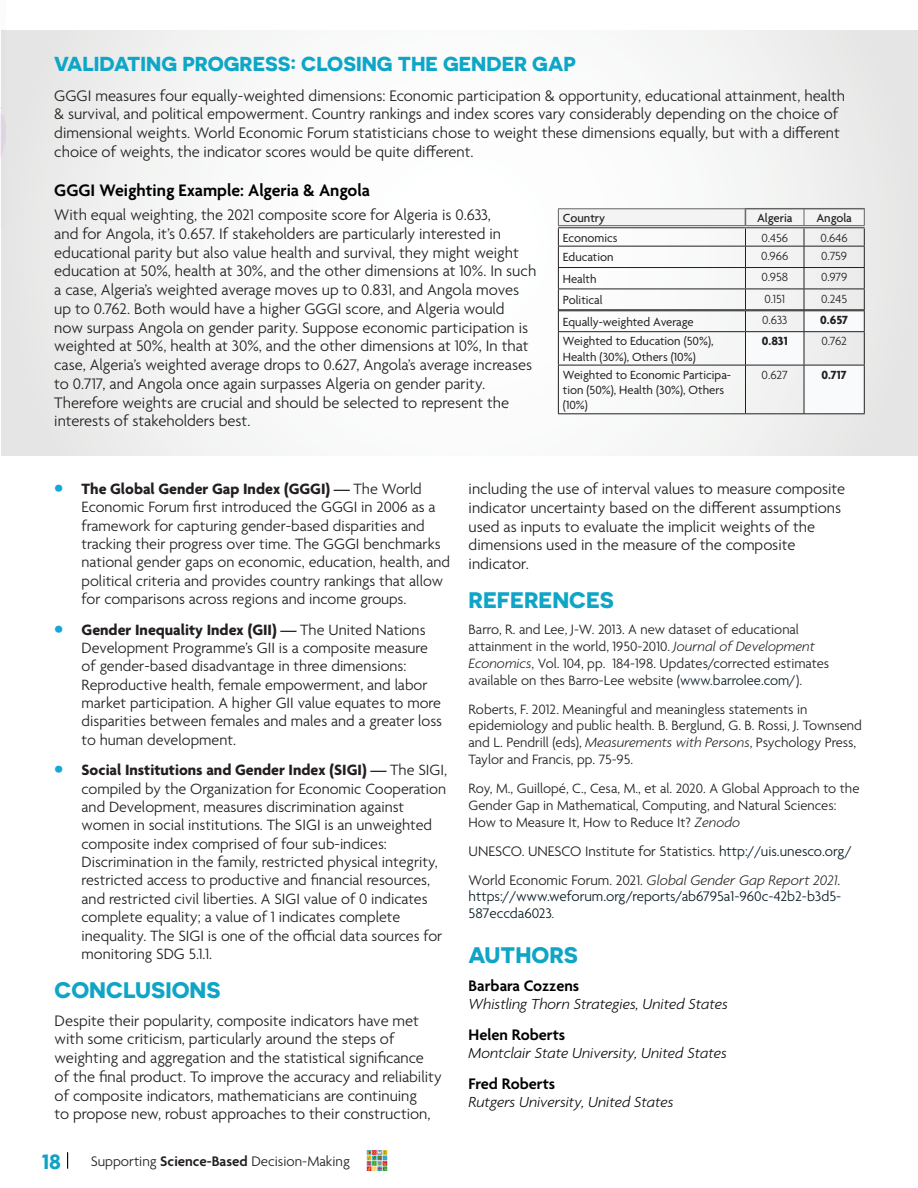
<style>
.page{position:relative;width:918px;height:1188px;background:#fff}
.page>*{position:absolute;margin:0;border:0;box-sizing:border-box;transform-origin:0 0}
.t1{font:700 22.5px "Novecentosanswide";color:#10a5c6}
.t2{font:700 22.5px "Agenda";color:#10a3c1}
.t3{font:700 20.25px "Novecentosanswide";color:#0ea6c6}
.t4{font:600 18px "Agenda";color:#000}
.t5{font:300 16.5px/18.8px "Agenda";color:#231f20}
.t6{font:600 16.5px "Agenda";color:#000}
.t7{font:300 16.2px/18.5px "Agenda";color:#231f20}
.t8{font:italic 300 15.75px "Agenda";color:#000}
.t9{font:300 15px/28.8px "Agenda";color:#231f20}
.t10{font:300 15px/16.8px "Agenda";color:#081c24}
.t11{font:300 14.7px/17px "Agenda";color:#231f20}
.t12{font:12.75px/15.3px "Agenda";color:#231f20}
.t13{font:300 12.75px "Agenda";color:#231f20}
.t14{font:500 12.75px "Agenda";color:#231f20}
.t15{font:700 12.75px "Agenda";color:#231f20}
.s1{font-weight:700;font-size:21px;color:#14a7dc}
.s2{font-weight:700}
.s3{font-weight:600}
.s4{font-style:italic}
.s5{color:#081c24}
.s6{font-style:italic;font-size:14.7px;color:#231f20}
</style>
<div class="page">
<img style="left:367px;top:1150px;width:20px;height:21px">
<svg style="left:67px;top:1152px;width:1px;height:17px"></svg>
<svg style="left:2px;top:30px;width:916px;height:425px"></svg>
<hr style="left:558px;top:208px;width:187px;height:1px;background:#636366">
<hr style="left:745px;top:208px;width:59px;height:1px;background:#636366">
<hr style="left:804px;top:208px;width:61px;height:1px;background:#636366">
<svg style="left:558px;top:209px;width:307px;height:205px"></svg>
<hr style="left:558px;top:331px;width:188px;height:1px;background:#231f20">
<hr style="left:746px;top:331px;width:58px;height:1px;background:#231f20">
<hr style="left:804px;top:331px;width:61px;height:1px;background:#231f20">
<svg style="left:0;top:77px;width:6px;height:151px"></svg>
<p class="t3" style="left:54px;top:51px;width:523px">VALIDATING PROGRESS: CLOSING THE GENDER GAP</p>
<p class="t5" style="left:54px;top:87px;width:792px">GGGI measures four equally-weighted dimensions: Economic participation &amp; opportunity, educational attainment, health &amp; survival, and political empowerment. Country rankings and index scores vary considerably depending on the choice of dimensional weights. World Economic Forum statisticians chose to weight these dimensions equally, but with a different choice of weights, the indicator scores would be quite different.</p>
<p class="t4" style="left:54px;top:180px;width:317px">GGGI Weighting Example: Algeria &amp; Angola</p>
<p class="t5" style="left:54px;top:207px;width:484px">With equal weighting, the 2021 composite score for Algeria is 0.633,<br>and for Angola, it’s 0.657. If stakeholders are particularly interested in educational parity but also value health and survival, they might weight education at 50%, health at 30%, and the other dimensions at 10%. In such a case, Algeria’s weighted average moves up to 0.831, and Angola moves up to 0.762. Both would have a higher GGGI score, and Algeria would now surpass Angola on gender parity. Suppose economic participation is weighted at 50%, health at 30%, and the other dimensions at 10%, In that case, Algeria’s weighted average drops to 0.627, Angola’s average increases to 0.717, and Angola once again surpasses Algeria on gender parity.<br>Therefore weights are crucial and should be selected to represent the interests of stakeholders best.</p>
<p class="t14" style="left:563px;top:211px;width:44px">Country</p>
<p class="t14" style="left:757px;top:211px;width:37px">Algeria</p>
<p class="t14" style="left:816px;top:211px;width:37px">Angola</p>
<p class="t12" style="left:563px;top:231px;width:56px">Economics</p>
<p class="t13" style="left:761px;top:231px;width:28px">0.456</p>
<p class="t13" style="left:821px;top:231px;width:29px">0.646</p>
<p class="t12" style="left:563px;top:250px;width:52px">Education</p>
<p class="t13" style="left:761px;top:249px;width:29px">0.966</p>
<p class="t13" style="left:821px;top:249px;width:27px">0.759</p>
<p class="t12" style="left:563px;top:272px;width:35px">Health</p>
<p class="t13" style="left:761px;top:270px;width:28px">0.958</p>
<p class="t13" style="left:821px;top:270px;width:28px">0.979</p>
<p class="t12" style="left:563px;top:293px;width:41px">Political</p>
<p class="t13" style="left:764px;top:292px;width:22px">0.151</p>
<p class="t13" style="left:821px;top:292px;width:28px">0.245</p>
<p class="t12" style="left:563px;top:315px;width:132px">Equally-weighted Average</p>
<p class="t13" style="left:762px;top:313px;width:27px">0.633</p>
<p class="t15" style="left:820px;top:313px;width:29px">0.657</p>
<p class="t12" style="left:563px;top:334px;width:152px">Weighted to Education (50%),<br>Health (30%), Others (10%)</p>
<p class="t15" style="left:762px;top:334px;width:27px">0.831</p>
<p class="t13" style="left:821px;top:334px;width:27px">0.762</p>
<p class="t12" style="left:563px;top:368px;width:170px">Weighted to Economic Participa&shy;tion (50%), Health (30%), Others (10%)</p>
<p class="t13" style="left:762px;top:368px;width:28px">0.627</p>
<p class="t15" style="left:822px;top:368px;width:27px">0.717</p>
<p class="t7" style="left:82px;top:481px;width:370px;text-indent:-27px"><span class="s1">•</span> <span class="s2">The Global Gender Gap Index (GGGI)</span> <span class="s3">—</span> The World Economic Forum first introduced the GGGI in 2006 as a framework for capturing gender-based disparities and tracking their progress over time. The GGGI benchmarks national gender gaps on economic, education, health, and political criteria and provides country rankings that allow for comparisons across regions and income groups.</p>
<p class="t7" style="left:82px;top:621px;width:362px;text-indent:-27px"><span class="s1">•</span> <span class="s2">Gender Inequality Index (GII)</span> <span class="s3">—</span> The United Nations Development Programme’s GII is a composite measure of gender-based disadvantage in three dimensions:<br>Reproductive health, female empowerment, and labor market participation. A higher GII value equates to more disparities between females and males and a greater loss to human development.</p>
<p class="t7" style="left:82px;top:762px;width:367px;text-indent:-27px"><span class="s1">•</span> <span class="s2">Social Institutions and Gender Index (SIGI)</span> <span class="s3">—</span> The SIGI, compiled by the Organization for Economic Cooperation and Development, measures discrimination against women in social institutions. The SIGI is an unweighted composite index comprised of four sub-indices:<br>Discrimination in the family, restricted physical integrity, restricted access to productive and financial resources, and restricted civil liberties. A SIGI value of 0 indicates complete equality; a value of 1 indicates complete inequality. The SIGI is one of the official data sources for monitoring SDG 5.1.1.</p>
<h1 class="t1" style="left:55px;top:976px;width:167px">CONCLUSIONS</h1>
<p class="t5" style="left:55px;top:1012px;width:389px">Despite their popularity, composite indicators have met with some criticism, particularly around the steps of weighting and aggregation and the statistical significance of the final product. To improve the accuracy and reliability of composite indicators, mathematicians are continuing<br>to propose new, robust approaches to their construction,</p>
<h1 class="t2" style="left:42px;top:1149px;width:20px">18</h1>
<p class="t9" style="left:91px;top:1148px;width:261px">Supporting <span class="s3">Science-Based</span> Decision-Making</p>
<p class="t5" style="left:469px;top:481px;width:378px">including the use of interval values to measure composite indicator uncertainty based on the different assumptions used as inputs to evaluate the implicit weights of the dimensions used in the measure of the composite indicator.</p>
<h1 class="t1" style="left:469px;top:586px;width:147px">REFERENCES</h1>
<p class="t11" style="left:469px;top:622px;width:362px">Barro, R. and Lee, J-W. 2013. A new dataset of educational attainment in the world, 1950-2010. <span class="s4">Journal of Development Economics</span>, Vol. 104, pp. 184-198. Updates/corrected estimates available on thes Barro-Lee website (<span class="s5">www.barrolee.com/</span>).</p>
<p class="t11" style="left:469px;top:701px;width:395px">Roberts, F. 2012. Meaningful and meaningless statements in epidemiology and public health. B. Berglund, G. B. Rossi, J. Townsend and L. Pendrill (eds), <span class="s4">Measurements with Persons</span>, Psychology Press, Taylor and Francis, pp. 75-95.</p>
<p class="t11" style="left:469px;top:781px;width:392px">Roy, M., Guillopé, C., Cesa, M., et al. 2020. A Global Approach to the<br>Gender Gap in Mathematical, Computing, and Natural Sciences:<br>How to Measure It, How to Reduce It? <span class="s4">Zenodo</span></p>
<p class="t9" style="left:469px;top:837px;width:385px">UNESCO. UNESCO Institute for Statistics. <span class="s5">http://uis.unesco.org/<br></span>World Economic Forum. 2021. <span class="s4">Global Gender Gap Report 2021</span>.</p>
<p class="t10" style="left:469px;top:889px;width:374px">https://www.weforum.org/reports/ab6795a1-960c-42b2-b3d5-<br>587eccda6023<span class="s6">.</span></p>
<h1 class="t1" style="left:469px;top:941px;width:111px">AUTHORS</h1>
<p class="t6" style="left:469px;top:977px;width:112px">Barbara Cozzens</p>
<p class="t8" style="left:469px;top:995px;width:261px">Whistling Thorn Strategies, United States</p>
<p class="t6" style="left:469px;top:1026px;width:98px">Helen Roberts</p>
<p class="t8" style="left:469px;top:1043px;width:260px">Montclair State University, United States</p>
<p class="t6" style="left:469px;top:1074px;width:88px">Fred Roberts</p>
<p class="t8" style="left:469px;top:1092px;width:206px">Rutgers University, United States</p>
</div>
